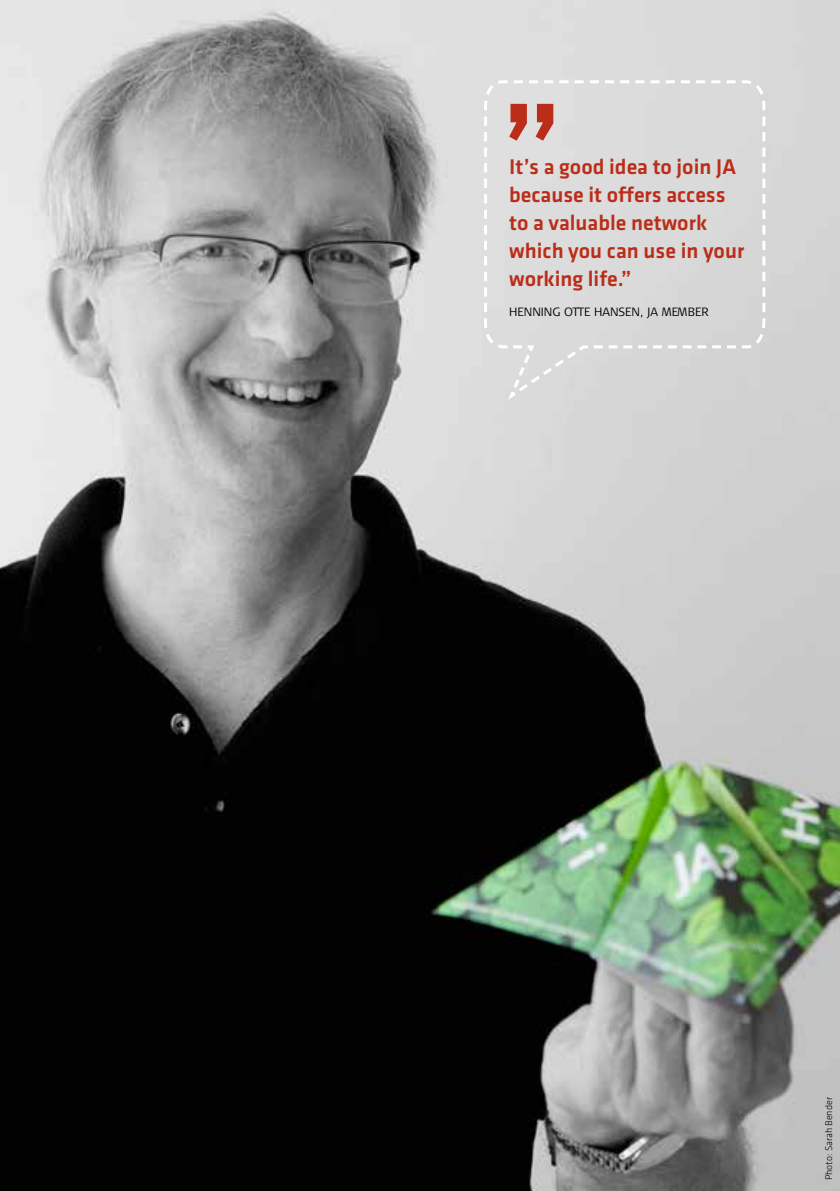
<style>
.page{position:relative;width:840px;height:1191px;background:#fff}
.page>*{position:absolute;margin:0;border:0;box-sizing:border-box;transform-origin:0 0}
.t1{font:500 22px/28px "Klavika";color:#bb2d18}
.t2{font:300 12px "Signa Normal";color:#000}
.t3{font:300 10px "Klavika";color:#000}
</style>
<div class="page">
<img style="left:0;top:0;width:839px;height:1191px">
<img style="left:717px;top:768px;width:122px;height:226px">
<div style="left:482px;top:79px;width:284px;height:325px;background:#dadada"></div>
<p class="t1" style="left:509px;top:152px;width:236px">It’s a good idea to join JA because it offers access to a valuable network which you can use in your working life.”</p>
<p class="t2" style="left:509px;top:305px;width:201px">HENNING OTTE HANSEN, JA MEMBER</p>
<p class="t3" style="left:822px;top:1180px;width:85px;rotate:-90deg">Photo: Sarah Bender</p>
</div>
